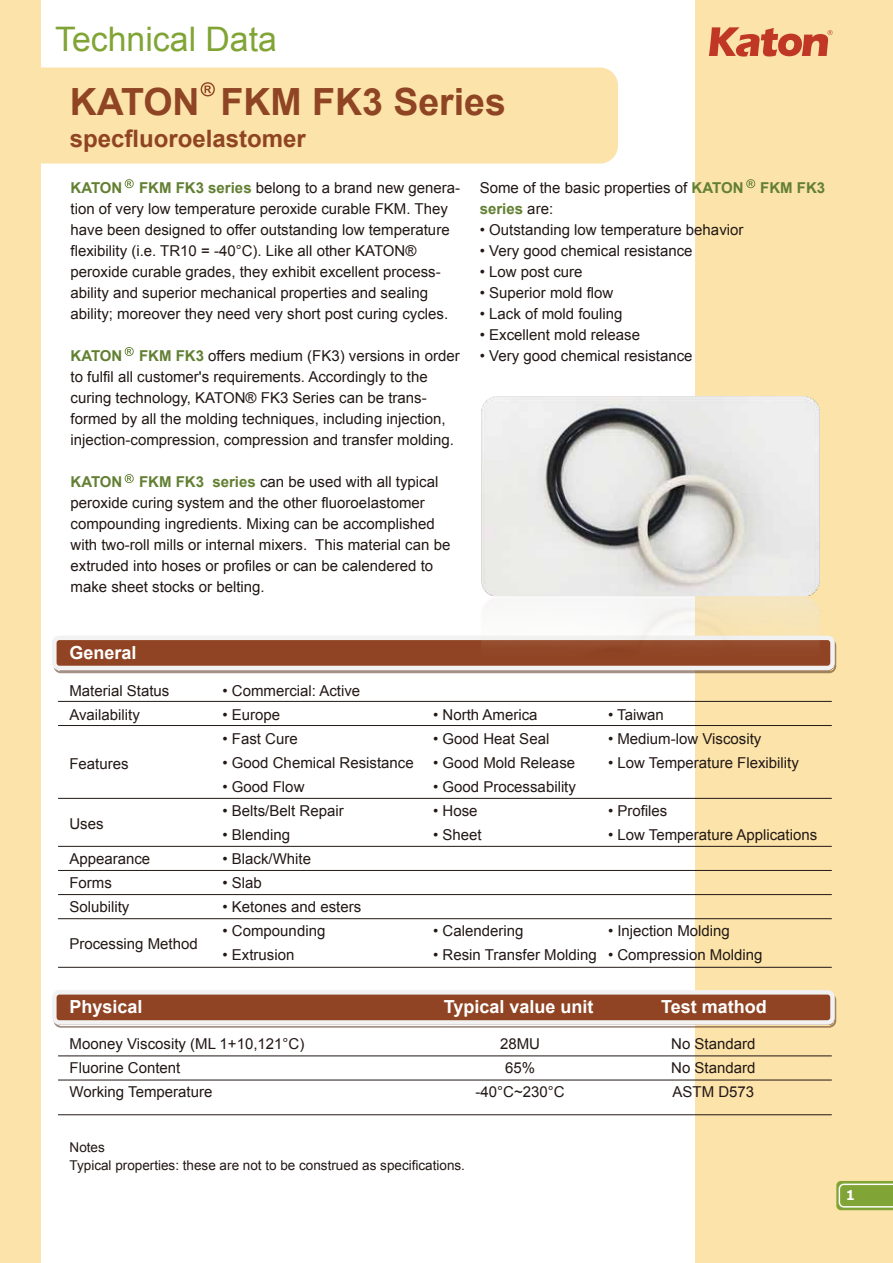
<style>
.page{position:relative;width:893px;height:1263px;background:#fff}
.page>*{position:absolute;margin:0;border:0;box-sizing:border-box;transform-origin:0 0}
.t1{font:700 37.5px "Arial";color:#8f4423}
.t2{font:33.75px "Arial";color:#80a435}
.t3{font:700 24px "Arial";color:#8f4423}
.t4{font:700 18px "Arial";color:#fff}
.t5{font:15px/21px "Arial";color:#221815}
.t6{font:13.5px/18px "Arial";color:#221815}
.t7{font:700 13.5px "Tahoma";color:#fff}
.s1{font-weight:700;color:#627f32}
</style>
<div class="page">
<div style="left:0;top:0;width:40px;height:1263px;background:#fbe3aa"></div>
<div style="left:695px;top:0;width:198px;height:1263px;background:#fbe3aa"></div>
<svg style="left:836px;top:1181px;width:57px;height:29px;background:#8fae4d"></svg>
<div style="left:0;top:68px;width:618px;height:96px;background:#fbe3aa;border-radius:18px"></div>
<svg style="left:709px;top:27px;width:123px;height:30px"></svg>
<svg style="left:125px;top:179px;width:9px;height:9px"></svg>
<svg style="left:746px;top:179px;width:9px;height:9px"></svg>
<svg style="left:125px;top:347px;width:9px;height:9px"></svg>
<svg style="left:125px;top:474px;width:9px;height:9px"></svg>
<svg style="left:201px;top:82px;width:14px;height:14px"></svg>
<hr style="left:58px;top:701px;width:774px;height:1px;background:#221815">
<hr style="left:58px;top:725px;width:774px;height:1px;background:#221815">
<hr style="left:58px;top:798px;width:774px;height:1px;background:#221815">
<hr style="left:58px;top:870px;width:774px;height:1px;background:#221815">
<hr style="left:58px;top:918px;width:774px;height:1px;background:#221815">
<hr style="left:58px;top:846px;width:774px;height:1px;background:#221815">
<hr style="left:58px;top:967px;width:774px;height:1px;background:#221815">
<hr style="left:58px;top:894px;width:774px;height:1px;background:#221815">
<svg style="left:54px;top:642px;width:782px;height:31px"></svg>
<div style="left:54px;top:638px;width:778px;height:30px;background:#904423;border-radius:5px"></div>
<div style="left:52px;top:636px;width:783px;height:34px;border:4px solid #f2f2f2;border-radius:5px"></div>
<svg style="left:54px;top:996px;width:782px;height:32px"></svg>
<div style="left:54px;top:992px;width:778px;height:30px;background:#904423;border-radius:5px"></div>
<div style="left:52px;top:990px;width:783px;height:35px;border:4px solid #f2f2f2;border-radius:5px"></div>
<hr style="left:58px;top:1055px;width:774px;height:1px;background:#221815">
<hr style="left:58px;top:1080px;width:774px;height:1px;background:#221815">
<hr style="left:58px;top:1114px;width:774px;height:1px;background:#221815">
<img style="left:478px;top:396px;width:344px;height:403px">
<h2 class="t2" style="left:55px;top:17px;width:223px">Technical Data</h2>
<h1 class="t1" style="left:70px;top:77px;width:438px">KATON FKM FK3 Series</h1>
<h3 class="t3" style="left:70px;top:123px;width:238px">specfluoroelastomer</h3>
<p class="t5" style="left:70px;top:177px;width:391px"><span class="s1">KATON FKM FK3 series</span> belong to a brand new genera&shy;tion of very low temperature peroxide curable FKM. They have been designed to offer outstanding low temperature flexibility (i.e. TR10 = -40°C). Like all other KATON® peroxide curable grades, they exhibit excellent process&shy;ability and superior mechanical properties and sealing ability; moreover they need very short post curing cycles.</p>
<p class="t5" style="left:70px;top:345px;width:391px"><span class="s1">KATON FKM FK3</span> offers medium (FK3) versions in order to fulfil all customer's requirements. Accordingly to the curing technology, KATON® FK3 Series can be trans&shy;formed by all the molding techniques, including injection, injection-compression, compression and transfer molding.</p>
<p class="t5" style="left:70px;top:471px;width:381px"><span class="s1">KATON FKM FK3 series</span> can be used with all typical peroxide curing system and the other fluoroelastomer compounding ingredients. Mixing can be accomplished with two-roll mills or internal mixers. This material can be extruded into hoses or profiles or can be calendered to make sheet stocks or belting.</p>
<p class="t5" style="left:480px;top:177px;width:347px">Some of the basic properties of <span class="s1">KATON FKM FK3 series</span> are:</p>
<p class="t5" style="left:480px;top:219px;width:265px">• Outstanding low temperature behavior</p>
<p class="t5" style="left:480px;top:240px;width:214px">• Very good chemical resistance</p>
<p class="t5" style="left:480px;top:261px;width:104px">• Low post cure</p>
<p class="t5" style="left:480px;top:282px;width:135px">• Superior mold flow</p>
<p class="t5" style="left:480px;top:303px;width:144px">• Lack of mold fouling</p>
<p class="t5" style="left:480px;top:324px;width:162px">• Excellent mold release</p>
<p class="t5" style="left:480px;top:345px;width:214px">• Very good chemical resistance</p>
<p class="t4" style="left:70px;top:640px;width:69px">General</p>
<p class="t5" style="left:69px;top:679px;width:102px;line-height:24px">Material Status<br>Availability</p>
<p class="t5" style="left:69px;top:753px;width:61px">Features</p>
<p class="t5" style="left:69px;top:813px;width:36px">Uses</p>
<p class="t5" style="left:69px;top:846px;width:82px;line-height:24px">Appearance<br>Forms<br>Solubility</p>
<p class="t5" style="left:69px;top:933px;width:130px">Processing Method</p>
<p class="t5" style="left:223px;top:681px;width:139px">• Commercial: Active</p>
<p class="t5" style="left:223px;top:705px;width:59px">• Europe</p>
<p class="t5" style="left:223px;top:729px;width:77px">• Fast Cure</p>
<p class="t5" style="left:223px;top:753px;width:193px">• Good Chemical Resistance</p>
<p class="t5" style="left:223px;top:777px;width:83px">• Good Flow</p>
<p class="t5" style="left:223px;top:801px;width:123px">• Belts/Belt Repair</p>
<p class="t5" style="left:223px;top:825px;width:69px">• Blending</p>
<p class="t5" style="left:223px;top:849px;width:90px">• Black/White</p>
<p class="t5" style="left:223px;top:873px;width:41px">• Slab</p>
<p class="t5" style="left:223px;top:897px;width:140px">• Ketones and esters</p>
<p class="t5" style="left:223px;top:921px;width:104px">• Compounding</p>
<p class="t5" style="left:223px;top:945px;width:73px">• Extrusion</p>
<p class="t4" style="left:70px;top:995px;width:75px">Physical</p>
<p class="t5" style="left:70px;top:1032px;width:236px;line-height:24px">Mooney Viscosity (ML 1+10,121°C)<br>Fluorine Content<br>Working Temperature</p>
<p class="t5" style="left:433px;top:704px;width:106px">• North America</p>
<p class="t5" style="left:433px;top:728px;width:118px">• Good Heat Seal</p>
<p class="t5" style="left:433px;top:752px;width:143px">• Good Mold Release</p>
<p class="t5" style="left:433px;top:776px;width:144px">• Good Processability</p>
<p class="t5" style="left:433px;top:800px;width:46px">• Hose</p>
<p class="t5" style="left:433px;top:824px;width:50px">• Sheet</p>
<p class="t5" style="left:608px;top:704px;width:57px">• Taiwan</p>
<p class="t5" style="left:608px;top:728px;width:155px">• Medium-low Viscosity</p>
<p class="t5" style="left:608px;top:752px;width:192px">• Low Temperature Flexibility</p>
<p class="t5" style="left:608px;top:800px;width:61px">• Profiles</p>
<p class="t5" style="left:608px;top:824px;width:211px">• Low Temperature Applications</p>
<p class="t5" style="left:433px;top:920px;width:92px">• Calendering</p>
<p class="t5" style="left:433px;top:944px;width:165px">• Resin Transfer Molding</p>
<p class="t5" style="left:608px;top:920px;width:123px">• Injection Molding</p>
<p class="t5" style="left:608px;top:944px;width:156px">• Compression Molding</p>
<p class="t4" style="left:444px;top:995px;width:151px">Typical value unit</p>
<p class="t4" style="left:661px;top:995px;width:107px">Test mathod</p>
<p class="t5" style="left:476px;top:1032px;width:91px;line-height:24px;text-align:center">28MU<br>65% -40°C~230°C</p>
<p class="t5" style="left:671px;top:1032px;width:86px;line-height:24px;text-align:justify">No Standard No Standard ASTM D573</p>
<p class="t6" style="left:70px;top:1138px;width:397px">Notes<br>Typical properties: these are not to be construed as specifications.</p>
<p class="t7" style="left:846px;top:1186px;width:10px">1</p>
</div>
